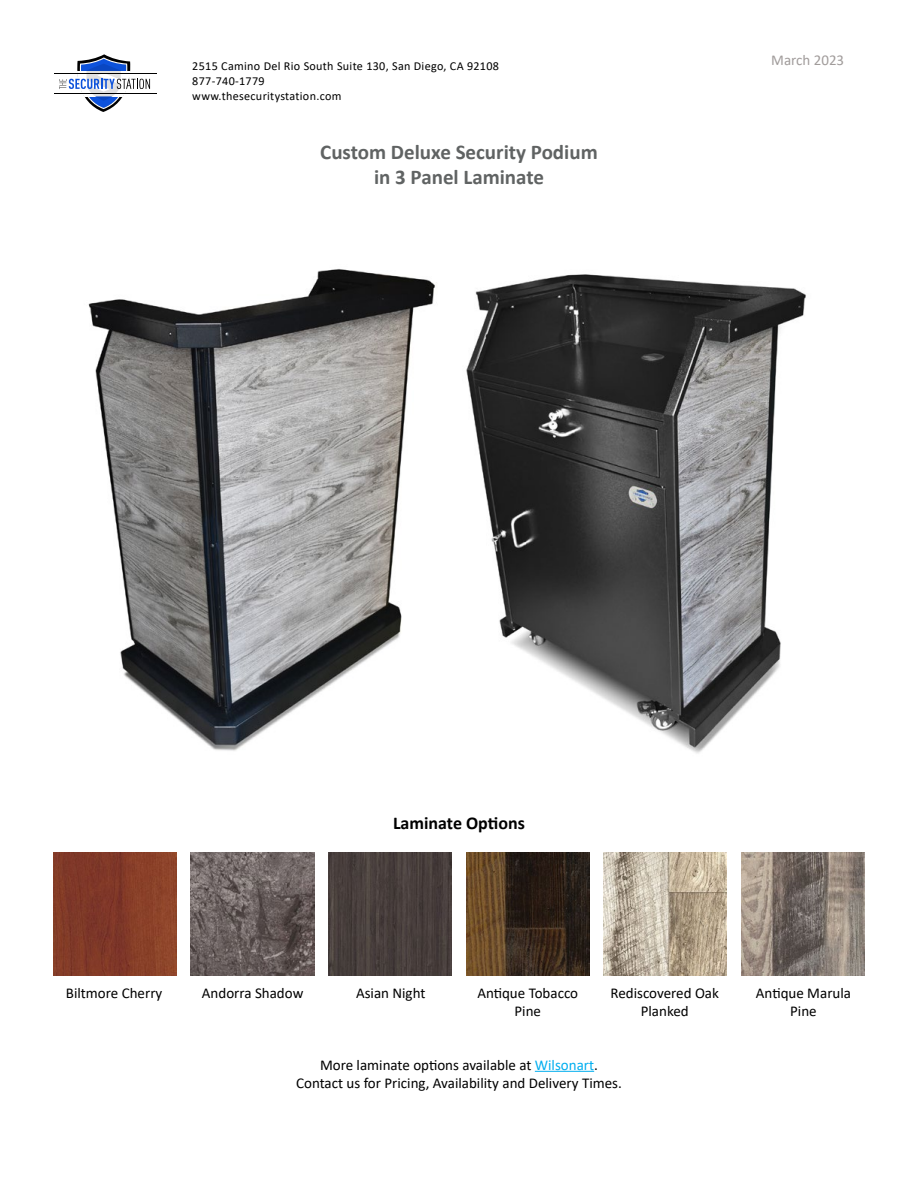
<style>
.page{position:relative;width:918px;height:1188px;background:#fff}
.page>*{position:absolute;margin:0;border:0;box-sizing:border-box;transform-origin:0 0}
.t1{font:700 21px/25.2px "Calibri";color:#606363;text-align:center}
.t2{font:700 18px "Calibri";color:#000}
.t3{font:15px/18px "Calibri";color:#000;text-align:center}
.t4{font:15px "Calibri";color:#a19c9b}
.t5{font:12.15px/15px "Calibri";letter-spacing:.025em;color:#000}
.s1{color:#00aeef}
</style>
<div class="page">
<svg style="left:59px;top:54px;width:91px;height:58px"></svg>
<hr style="left:54px;top:73px;width:103px;height:1px;background:#000">
<hr style="left:54px;top:94px;width:103px;height:1px;background:#000">
<img style="left:741px;top:853px;width:124px;height:123px">
<img style="left:191px;top:853px;width:123px;height:123px">
<img style="left:328px;top:853px;width:124px;height:123px">
<img style="left:53px;top:853px;width:124px;height:123px">
<img style="left:466px;top:853px;width:123px;height:123px">
<img style="left:604px;top:853px;width:123px;height:123px">
<hr style="left:535px;top:1071px;width:59px;height:1px;background:#00aeef">
<img style="left:466px;top:274px;width:340px;height:479px">
<img style="left:88px;top:269px;width:349px;height:482px">
<p class="t5" style="left:192px;top:58px;width:308px">2515 Camino Del Rio South Suite 130, San Diego, CA 92108<br>877-740-1779<br>www.thesecuritystation.com</p>
<h1 class="t1" style="left:320px;top:139px;width:279px">Custom Deluxe Security Podium in 3 Panel Laminate</h1>
<p class="t4" style="left:771px;top:50px;width:75px">March 2023</p>
<p class="t2" style="left:393px;top:810px;width:133px">Laminate Options</p>
<p class="t3" style="left:66px;top:983px;width:98px">Biltmore Cherry</p>
<p class="t3" style="left:202px;top:983px;width:103px">Andorra Shadow</p>
<p class="t3" style="left:356px;top:983px;width:71px">Asian Night</p>
<p class="t3" style="left:477px;top:983px;width:102px">Antique Tobacco<br>Pine</p>
<p class="t3" style="left:611px;top:983px;width:110px">Rediscovered Oak<br>Planked</p>
<p class="t3" style="left:756px;top:983px;width:97px">Antique Marula<br>Pine</p>
<p class="t3" style="left:296px;top:1055px;width:327px">More laminate options available at <span class="s1">Wilsonart</span>.<br>Contact us for Pricing, Availability and Delivery Times.</p>
</div>
